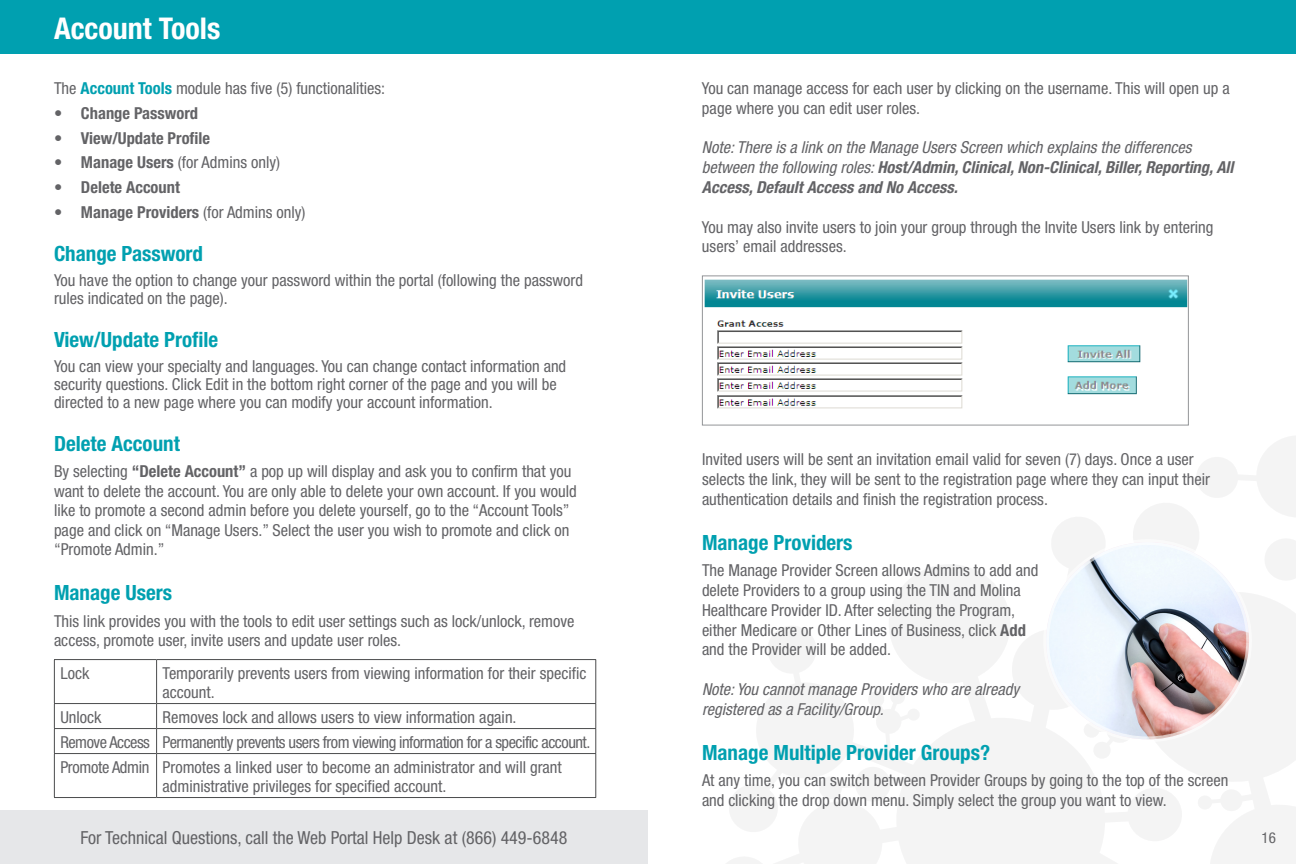
<style>
.page{position:relative;width:1296px;height:864px;background:#fff}
.page>*{position:absolute;margin:0;border:0;box-sizing:border-box;transform-origin:0 0}
.t1{font:700 condensed 30px "Helvetica Neue";color:#fff}
.t2{font:700 condensed 21px "Helvetica Neue";color:#00a0b0}
.t3{font:condensed 18px "Helvetica Neue";color:#636366}
.t4{font:condensed 16.5px/19.8px "Helvetica Neue";color:#636366}
.t5{font:italic condensed 16.5px/19.8px "Helvetica Neue";color:#636366}
.t6{font:700 condensed 16.5px "Helvetica Neue";color:#636366}
.t7{font:condensed 16.5px "Helvetica Neue";letter-spacing:-.03em;color:#636366}
.t8{font:condensed 16.5px "Helvetica Neue";letter-spacing:-.02em;color:#636366}
.t9{font:condensed 15px "Helvetica Neue";color:#636366}
.s1{font-weight:700;color:#00a0b0}
.s2{font-weight:700}
.s3{font-weight:400}
</style>
<div class="page">
<svg style="left:713px;top:425px;width:583px;height:439px"></svg>
<div style="left:0;top:810px;width:648px;height:54px;background:#e6e7e9"></div>
<hr style="left:54px;top:659px;width:103px;height:1px;background:#4b4c4d">
<hr style="left:54px;top:660px;width:1px;height:43px;background:#4b4c4d">
<hr style="left:157px;top:659px;width:439px;height:1px;background:#4b4c4d">
<hr style="left:156px;top:660px;width:1px;height:43px;background:#4b4c4d">
<hr style="left:595px;top:660px;width:1px;height:43px;background:#4b4c4d">
<hr style="left:54px;top:703px;width:103px;height:1px;background:#4b4c4d">
<hr style="left:157px;top:703px;width:439px;height:1px;background:#4b4c4d">
<hr style="left:54px;top:728px;width:103px;height:1px;background:#4b4c4d">
<svg style="left:54px;top:704px;width:1px;height:49px"></svg>
<hr style="left:157px;top:728px;width:439px;height:1px;background:#4b4c4d">
<svg style="left:156px;top:704px;width:1px;height:49px"></svg>
<svg style="left:595px;top:704px;width:1px;height:49px"></svg>
<hr style="left:54px;top:753px;width:103px;height:1px;background:#4b4c4d">
<hr style="left:54px;top:754px;width:1px;height:43px;background:#4b4c4d">
<hr style="left:157px;top:753px;width:439px;height:1px;background:#4b4c4d">
<hr style="left:156px;top:754px;width:1px;height:43px;background:#4b4c4d">
<hr style="left:595px;top:754px;width:1px;height:43px;background:#4b4c4d">
<hr style="left:54px;top:797px;width:103px;height:1px;background:#4b4c4d">
<hr style="left:157px;top:797px;width:439px;height:1px;background:#4b4c4d">
<div style="left:0;top:0;width:1296px;height:54px;background:#00a0b0"></div>
<img style="left:704px;top:279px;width:483px;height:130px">
<img style="left:1046px;top:542px;width:203px;height:197px">
<div style="left:1043px;top:539px;width:209px;height:203px;border:6px solid #fff;border-radius:50%"></div>
<h2 class="t1" style="left:54px;top:11px;width:168px">Account Tools</h2>
<p class="t4" style="left:54px;top:78px;width:333px">The <span class="s1">Account Tools</span> module has five (5) functionalities:</p>
<p class="t6" style="left:54px;top:103px;width:146px">• Change Password</p>
<p class="t6" style="left:54px;top:128px;width:158px">• View/Update Profile</p>
<p class="t4" style="left:54px;top:152px;width:228px"><span class="s2">• Manage Users</span> (for Admins only)</p>
<p class="t6" style="left:54px;top:177px;width:127px">• Delete Account</p>
<p class="t6" style="left:54px;top:202px;width:253px">• Manage Providers <span class="s3">(for Admins only)</span></p>
<h3 class="t2" style="left:54px;top:241px;width:151px">Change Password</h3>
<p class="t4" style="left:54px;top:271px;width:531px;line-height:18px">You have the option to change your password within the portal (following the password rules indicated on the page).</p>
<h3 class="t2" style="left:54px;top:327px;width:166px">View/Update Profile</h3>
<p class="t4" style="left:54px;top:357px;width:514px;line-height:18px">You can view your specialty and languages. You can change contact information and security questions. Click Edit in the bottom right corner of the page and you will be directed to a new page where you can modify your account information.</p>
<h3 class="t2" style="left:54px;top:431px;width:127px">Delete Account</h3>
<p class="t4" style="left:54px;top:461px;width:524px">By selecting <span class="s2">“Delete Account”</span> a pop up will display and ask you to confirm that you want to delete the account. You are only able to delete your own account. If you would like to promote a second admin before you delete yourself, go to the “Account Tools” page and click on “Manage Users.” Select the user you wish to promote and click on “Promote Admin.”</p>
<h3 class="t2" style="left:54px;top:580px;width:120px">Manage Users</h3>
<p class="t4" style="left:54px;top:611px;width:522px">This link provides you with the tools to edit user settings such as lock/unlock, remove access, promote user, invite users and update user roles.</p>
<p class="t4" style="left:60px;top:663px;width:31px">Lock</p>
<p class="t4" style="left:163px;top:663px;width:425px;line-height:18.9px">Temporarily prevents users from viewing information for their specific account.</p>
<p class="t4" style="left:60px;top:707px;width:43px">Unlock</p>
<p class="t4" style="left:163px;top:707px;width:356px">Removes lock and allows users to view information again.</p>
<p class="t7" style="left:60px;top:732px;width:91px">Remove Access</p>
<p class="t7" style="left:163px;top:732px;width:429px">Permanently prevents users from viewing information for a specific account.</p>
<p class="t8" style="left:60px;top:757px;width:91px">Promote Admin</p>
<p class="t4" style="left:163px;top:757px;width:401px;line-height:18.9px">Promotes a linked user to become an administrator and will grant administrative privileges for specified account.</p>
<p class="t3" style="left:81px;top:827px;width:488px">For Technical Questions, call the Web Portal Help Desk at (866) 449-6848</p>
<p class="t4" style="left:702px;top:78px;width:529px">You can manage access for each user by clicking on the username. This will open up a page where you can edit user roles.</p>
<p class="t5" style="left:702px;top:138px;width:533px">Note: There is a link on the Manage Users Screen which explains the differences between the following roles: <span class="s2">Host/Admin, Clinical, Non-Clinical, Biller, Reporting, All<br>Access, Default Access and No Access.</span></p>
<p class="t4" style="left:702px;top:217px;width:513px">You may also invite users to join your group through the Invite Users link by entering users’ email addresses.</p>
<p class="t4" style="left:702px;top:449px;width:510px">Invited users will be sent an invitation email valid for seven (7) days. Once a user selects the link, they will be sent to the registration page where they can input their authentication details and finish the registration process.</p>
<h3 class="t2" style="left:702px;top:529px;width:152px">Manage Providers</h3>
<p class="t4" style="left:702px;top:560px;width:338px">The Manage Provider Screen allows Admins to add and delete Providers to a group using the TIN and Molina Healthcare Provider ID. After selecting the Program, either Medicare or Other Lines of Business, click <span class="s2">Add </span>and the Provider will be added.</p>
<p class="t5" style="left:702px;top:679px;width:319px">Note: You cannot manage Providers who are already registered as a Facility/Group.</p>
<h3 class="t2" style="left:702px;top:740px;width:290px">Manage Multiple Provider Groups?</h3>
<p class="t4" style="left:702px;top:771px;width:528px">At any time, you can switch between Provider Groups by going to the top of the screen and clicking the drop down menu. Simply select the group you want to view.</p>
<p class="t9" style="left:1262px;top:829px;width:16px">16</p>
</div>
